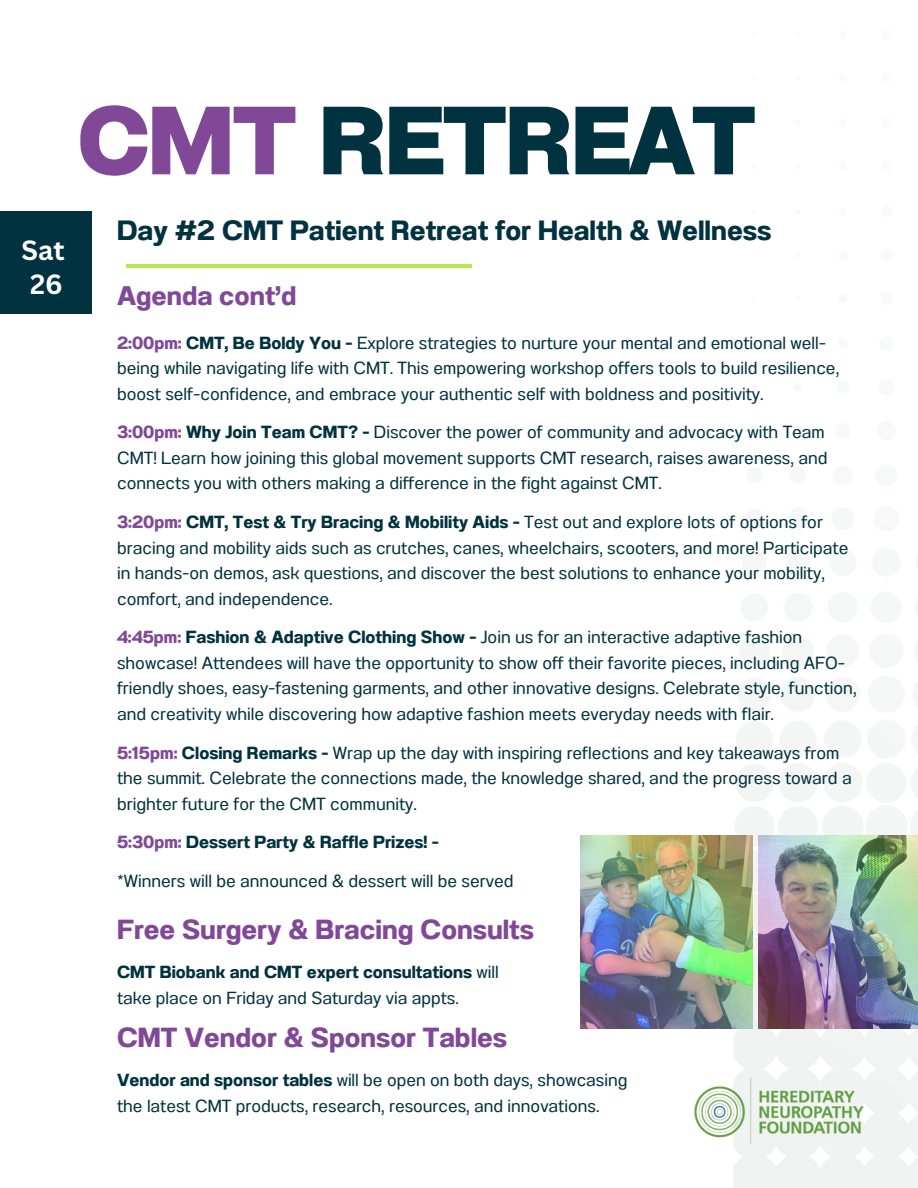
<style>
.page{position:relative;width:918px;height:1188px;background:#fff}
.page>*{position:absolute;margin:0;border:0;box-sizing:border-box;transform-origin:0 0}
.t1{font:700 92.55px "Cy Grotesk Key";letter-spacing:-.03em;color:#01323f}
.t2{font:700 27.9px "Anantason";color:#01323f}
.t3{font:700 27.6px "Anantason";color:#814897}
.t4{font:700 27px/33.8px "Canva Sans";color:#fff;text-align:center}
.t5{font:700 26.85px "Anantason";color:#814897}
.t6{font:17.55px/25.5px "Anantason";color:#01323f}
.t7{font:700 17.55px "Anantason";color:#01323f}
.s1{color:#814897}
.s2{font-weight:700;color:#814897}
.s3{font-weight:700}
.s4{font-weight:400}
</style>
<div class="page">
<svg style="left:733px;top:637px;width:185px;height:551px;fill:#f4f6f5"></svg>
<hr style="left:127px;top:265px;width:345px;height:3px;background:#b7e853">
<img style="left:580px;top:836px;width:172px;height:192px">
<div style="left:0;top:211px;width:92px;height:103px;background:#01323f"></div>
<img style="left:694px;top:1076px;width:186px;height:67px">
<img style="left:758px;top:836px;width:160px;height:192px">
<p class="t1" style="left:78px;top:82px;width:680px"><span class="s1">CMT</span> RETREAT</p>
<p class="t4" style="left:22px;top:233px;width:45px">Sat<br>26</p>
<p class="t2" style="left:117px;top:214px;width:656px">Day #2 CMT Patient Retreat for Health &amp; Wellness</p>
<p class="t5" style="left:117px;top:280px;width:181px">Agenda cont’d</p>
<h1 class="t6" style="left:117px;top:330px;width:724px"><span class="s2">2:00pm:</span> <span class="s3">CMT, Be Boldy You -</span> Explore strategies to nurture your mental and emotional well&shy;being while navigating life with CMT. This empowering workshop offers tools to build resilience, boost self-confidence, and embrace your authentic self with boldness and positivity.</h1>
<h2 class="t6" style="left:117px;top:420px;width:712px"><span class="s2">3:00pm:</span> <span class="s3">Why Join Team CMT? -</span> Discover the power of community and advocacy with Team<br>CMT! Learn how joining this global movement supports CMT research, raises awareness, and connects you with others making a difference in the fight against CMT.</h2>
<h2 class="t6" style="left:117px;top:509px;width:733px"><span class="s2">3:20pm:</span> <span class="s3">CMT, Test &amp; Try Bracing &amp; Mobility Aids -</span> Test out and explore lots of options for bracing and mobility aids such as crutches, canes, wheelchairs, scooters, and more! Participate in hands-on demos, ask questions, and discover the best solutions to enhance your mobility, comfort, and independence.</h2>
<h2 class="t6" style="left:117px;top:625px;width:741px"><span class="s2">4:45pm:</span> <span class="s3">Fashion &amp; Adaptive Clothing Show -</span> Join us for an interactive adaptive fashion showcase! Attendees will have the opportunity to show off their favorite pieces, including AFO&shy;friendly shoes, easy-fastening garments, and other innovative designs. Celebrate style, function, and creativity while discovering how adaptive fashion meets everyday needs with flair.</h2>
<p class="t6" style="left:117px;top:740px;width:736px"><span class="s2">5:15pm:</span> <span class="s3">Closing Remarks -</span> Wrap up the day with inspiring reflections and key takeaways from the summit. Celebrate the connections made, the knowledge shared, and the progress toward a brighter future for the CMT community.</p>
<p class="t7" style="left:117px;top:832px;width:323px"><span class="s1">5:30pm:</span> Dessert Party &amp; Raffle Prizes! -</p>
<p class="t6" style="left:117px;top:868px;width:398px">*Winners will be announced &amp; dessert will be served</p>
<h3 class="t3" style="left:117px;top:914px;width:418px">Free Surgery &amp; Bracing Consults</h3>
<p class="t7" style="left:117px;top:962px;width:383px">CMT Biobank and CMT expert consultations <span class="s4">will</span></p>
<p class="t6" style="left:117px;top:985px;width:343px">take place on Friday and Saturday via appts.</p>
<p class="t3" style="left:117px;top:1022px;width:392px">CMT Vendor &amp; Sponsor Tables</p>
<h2 class="t6" style="left:117px;top:1067px;width:512px"><span class="s3">Vendor and sponsor tables</span> will be open on both days, showcasing</h2>
<p class="t6" style="left:117px;top:1093px;width:484px">the latest CMT products, research, resources, and innovations.</p>
</div>
